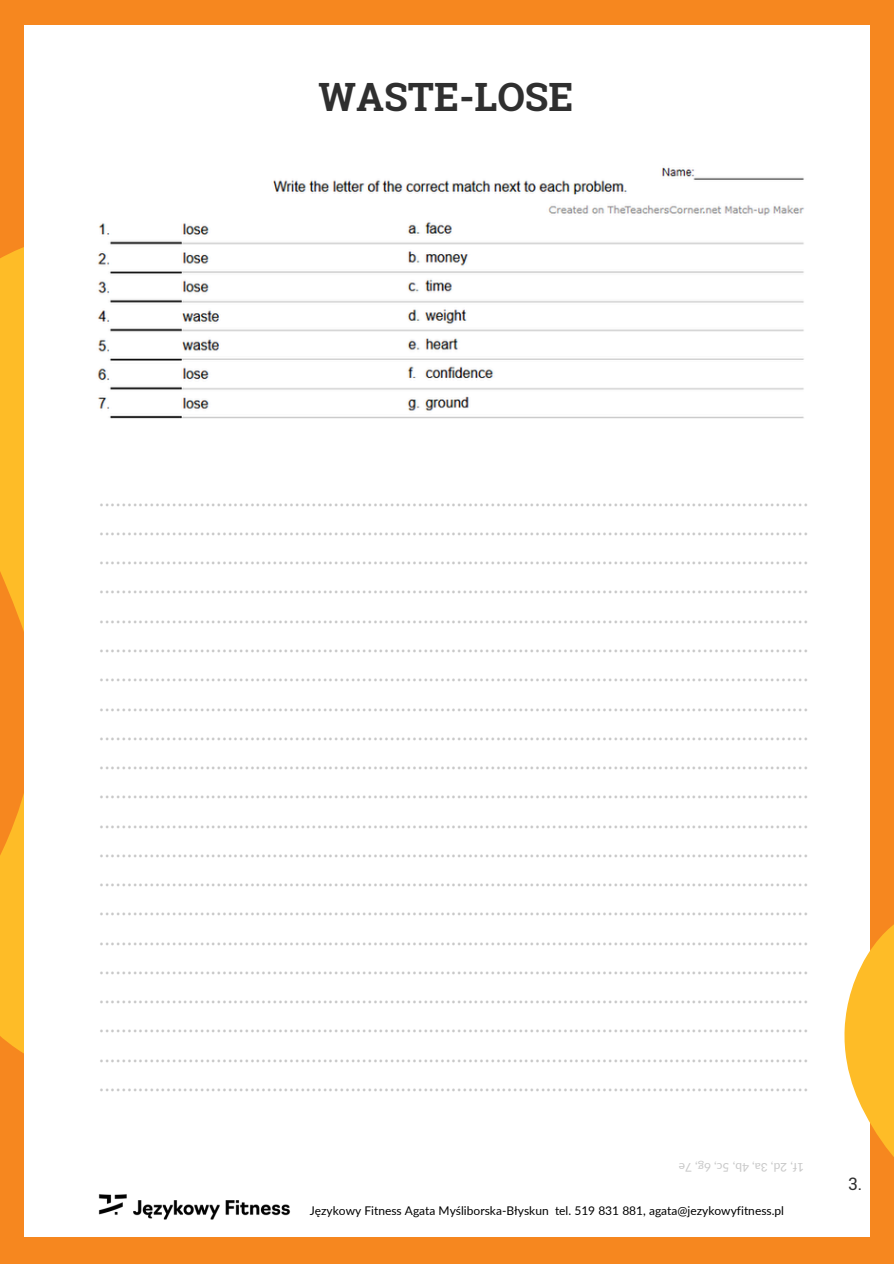
<style>
.page{position:relative;width:894px;height:1264px;background:#fff}
.page>*{position:absolute;margin:0;border:0;box-sizing:border-box;transform-origin:0 0}
.t1{font:700 39px "Roboto Slab";color:#2f2f2f}
.t2{font:21px/29.2px "Open Sans";color:#c8c8c8;text-align:justify}
.t3{font:17.25px "Roboto Slab";color:#2f2f2f}
.t4{font:12px "Lato";color:#000}
.t5{font:12px "Lato";color:#c8c8c8}
</style>
<div class="page">
<div style="left:0;top:0;width:893px;height:1263px;background:#f6871f"></div>
<svg style="left:0;top:247px;width:24px;height:807px;fill:#febc27"></svg>
<div style="left:24px;top:25px;width:845px;height:1211px;background:#fff"></div>
<img style="left:98px;top:1194px;width:193px;height:26px">
<svg style="left:844px;top:908px;width:49px;height:313px"></svg>
<img style="left:97px;top:167px;width:708px;height:251px">
<p class="t1" style="left:318px;top:70px;width:256px">WASTE-LOSE</p>
<p class="t2" style="left:99px;top:483px;width:711px">...............................................................................................................................</p>
<p class="t2" style="left:99px;top:512px;width:711px">...............................................................................................................................</p>
<p class="t2" style="left:99px;top:541px;width:711px">...............................................................................................................................</p>
<p class="t2" style="left:99px;top:570px;width:711px">............................................................................................................................... ............................................................................................................................... ............................................................................................................................... ............................................................................................................................... ............................................................................................................................... ............................................................................................................................... ............................................................................................................................... ............................................................................................................................... ............................................................................................................................... ............................................................................................................................... ............................................................................................................................... ............................................................................................................................... ............................................................................................................................... ............................................................................................................................... ............................................................................................................................... ............................................................................................................................... ............................................................................................................................... ...............................................................................................................................</p>
<p class="t5" style="left:804px;top:1175px;width:127px;rotate:-180deg">e7, g6, c5, b4, a3, d2, f 1</p>
<p class="t4" style="left:309px;top:1203px;width:476px">Językowy Fitness Agata Myśliborska-Błyskun tel. 519 831 881, agata@jezykowyfitness.pl</p>
<p class="t3" style="left:848px;top:1172px;width:15px">3.</p>
</div>
